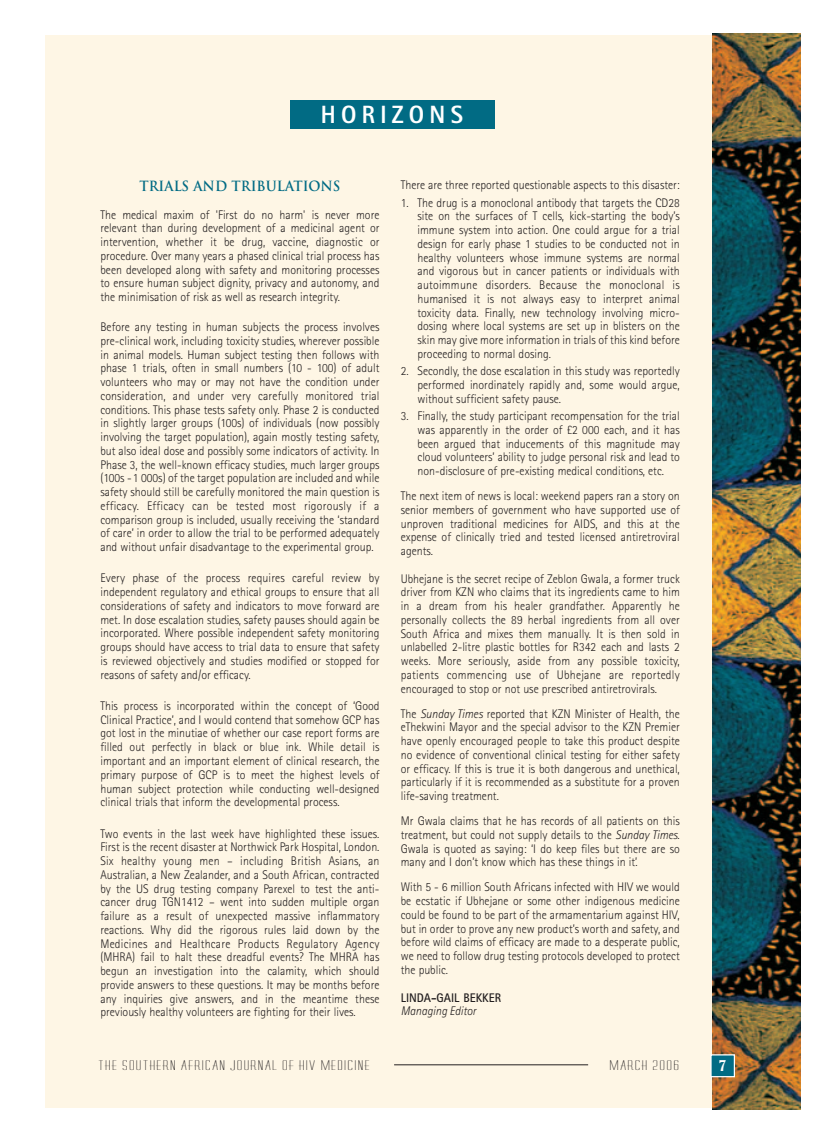
<style>
.page{position:relative;width:834px;height:1143px;background:#fff}
.page>*{position:absolute;margin:0;border:0;box-sizing:border-box;transform-origin:0 0}
.t1{font:800 25px "Rotis Sans Serif";letter-spacing:.22em;color:#fff;scale:.95 1}
.t2{font:700 15px "Emilia";color:#fff}
.t3{font:700 13.75px "Trajan";color:#016b84;scale:.95 1}
.t4{font:300 12.5px/13.8px "Rotis Sans Serif";color:#231f20;text-align:justify;scale:.95 1}
.t5{font:12.5px "Sunset";letter-spacing:.035em;color:#231f20;scale:2 1}
.t6{font:700 12.5px "Rotis Sans Serif";color:#231f20;scale:.95 1}
.t7{font:italic 300 12.5px "Rotis Sans Serif";color:#231f20;scale:.95 1}
.s1{font-style:italic}
</style>
<div class="page">
<div style="left:46px;top:35px;width:666px;height:1072px;background:#fef6e5"></div>
<div style="left:290px;top:101px;width:204px;height:28px;background:#016b84"></div>
<img style="left:712px;top:34px;width:88px;height:1075px">
<div style="left:711px;top:1054px;width:23px;height:22px;background:#016b84"></div>
<div style="left:710px;top:1054px;width:25px;height:23px;border:1px solid #fff"></div>
<hr style="left:394px;top:1064px;width:194px;height:1px;background:#231f20">
<h1 class="t1" style="left:321px;top:106px;width:151px">HORIZONS</h1>
<p class="t3" style="left:139px;top:178px;width:213px">TRIALS AND TRIBULATIONS</p>
<p class="t4" style="left:100px;top:209px;width:295px">The medical maxim of 'First do no harm' is never more relevant than during development of a medicinal agent or intervention, whether it be drug, vaccine, diagnostic or procedure. Over many years a phased clinical trial process has been developed along with safety and monitoring processes to ensure human subject dignity, privacy and autonomy, and the minimisation of risk as well as research integrity.</p>
<p class="t4" style="left:100px;top:321px;width:295px">Before any testing in human subjects the process involves pre-clinical work, including toxicity studies, wherever possible in animal models. Human subject testing then follows with phase 1 trials, often in small numbers (10 - 100) of adult volunteers who may or may not have the condition under consideration, and under very carefully monitored trial conditions. This phase tests safety only. Phase 2 is conducted in slightly larger groups (100s) of individuals (now possibly involving the target population), again mostly testing safety, but also ideal dose and possibly some indicators of activity. In Phase 3, the well-known efficacy studies, much larger groups (100s -1 000s) of the target population are included and while safety should still be carefully monitored the main question is efficacy. Efficacy can be tested most rigorously if a comparison group is included, usually receiving the ‘standard of care’ in order to allow the trial to be performed adequately and without unfair disadvantage to the experimental group.</p>
<p class="t4" style="left:100px;top:572px;width:295px">Every phase of the process requires careful review by independent regulatory and ethical groups to ensure that all considerations of safety and indicators to move forward are met. In dose escalation studies, safety pauses should again be incorporated. Where possible independent safety monitoring groups should have access to trial data to ensure that safety is reviewed objectively and studies modified or stopped for reasons of safety and/or efficacy.</p>
<p class="t4" style="left:100px;top:700px;width:295px">This process is incorporated within the concept of ‘Good Clinical Practice’, and I would contend that somehow GCP has got lost in the minutiae of whether our case report forms are filled out perfectly in black or blue ink. While detail is important and an important element of clinical research, the primary purpose of GCP is to meet the highest levels of human subject protection while conducting well-designed clinical trials that inform the developmental process.</p>
<p class="t4" style="left:100px;top:827px;width:295px">Two events in the last week have highlighted these issues.<br>First is the recent disaster at Northwick Park Hospital, London.<br>Six healthy young men – including British Asians, an Australian, a New Zealander, and a South African, contracted by the US drug testing company Parexel to test the anti&shy;cancer drug TGN1412 – went into sudden multiple organ failure as a result of unexpected massive inflammatory reactions. Why did the rigorous rules laid down by the Medicines and Healthcare Products Regulatory Agency (MHRA) fail to halt these dreadful events? The MHRA has begun an investigation into the calamity, which should provide answers to these questions. It may be months before any inquiries give answers, and in the meantime these previously healthy volunteers are fighting for their lives.</p>
<p class="t4" style="left:401px;top:179px;width:295px">There are three reported questionable aspects to this disaster:</p>
<p class="t4" style="left:417px;top:197px;width:278px;text-indent:-17px">1. The drug is a monoclonal antibody that targets the CD28 site on the surfaces of T cells, kick-starting the body’s immune system into action. One could argue for a trial design for early phase 1 studies to be conducted not in healthy volunteers whose immune systems are normal and vigorous but in cancer patients or individuals with autoimmune disorders. Because the monoclonal is humanised it is not always easy to interpret animal toxicity data. Finally, new technology involving micro&shy;dosing where local systems are set up in blisters on the skin may give more information in trials of this kind before proceeding to normal dosing.</p>
<p class="t4" style="left:417px;top:365px;width:278px;text-indent:-17px">2. Secondly, the dose escalation in this study was reportedly performed inordinately rapidly and, some would argue, without sufficient safety pause.</p>
<p class="t4" style="left:417px;top:410px;width:278px;text-indent:-17px">3. Finally, the study participant recompensation for the trial was apparently in the order of £2 000 each, and it has been argued that inducements of this magnitude may cloud volunteers’ ability to judge personal risk and lead to non-disclosure of pre-existing medical conditions, etc.</p>
<p class="t4" style="left:401px;top:490px;width:295px">The next item of news is local: weekend papers ran a story on senior members of government who have supported use of unproven traditional medicines for AIDS, and this at the expense of clinically tried and tested licensed antiretroviral agents.</p>
<p class="t4" style="left:401px;top:572px;width:295px">Ubhejane is the secret recipe of Zeblon Gwala, a former truck driver from KZN who claims that its ingredients came to him in a dream from his healer grandfather. Apparently he personally collects the 89 herbal ingredients from all over South Africa and mixes them manually. It is then sold in unlabelled 2-litre plastic bottles for R342 each and lasts 2 weeks. More seriously, aside from any possible toxicity, patients commencing use of Ubhejane are reportedly encouraged to stop or not use prescribed antiretrovirals.</p>
<p class="t4" style="left:401px;top:707px;width:295px">The <span class="s1">Sunday Times</span> reported that KZN Minister of Health, the eThekwini Mayor and the special advisor to the KZN Premier have openly encouraged people to take this product despite no evidence of conventional clinical testing for either safety or efficacy. If this is true it is both dangerous and unethical, particularly if it is recommended as a substitute for a proven life-saving treatment.</p>
<p class="t4" style="left:401px;top:815px;width:295px">Mr Gwala claims that he has records of all patients on this treatment, but could not supply details to the <span class="s1">Sunday Times</span>.<br>Gwala is quoted as saying: ‘I do keep files but there are so many and I don’t know which has these things in it’.</p>
<p class="t4" style="left:401px;top:881px;width:295px">With 5 - 6 million South Africans infected with HIV we would be ecstatic if Ubhejane or some other indigenous medicine could be found to be part of the armamentarium against HIV, but in order to prove any new product’s worth and safety, and before wild claims of efficacy are made to a desperate public, we need to follow drug testing protocols developed to protect the public.</p>
<p class="t6" style="left:401px;top:992px;width:107px">LINDA-GAIL BEKKER</p>
<p class="t7" style="left:401px;top:1006px;width:81px">Managing Editor</p>
<p class="t5" style="left:98px;top:1058px;width:137px">THE SOUTHERN AFRICAN JOURNAL OF HIV MEDICINE</p>
<p class="t5" style="left:609px;top:1058px;width:37px">MARCH 2006</p>
<p class="t2" style="left:718px;top:1059px;width:10px">7</p>
</div>
